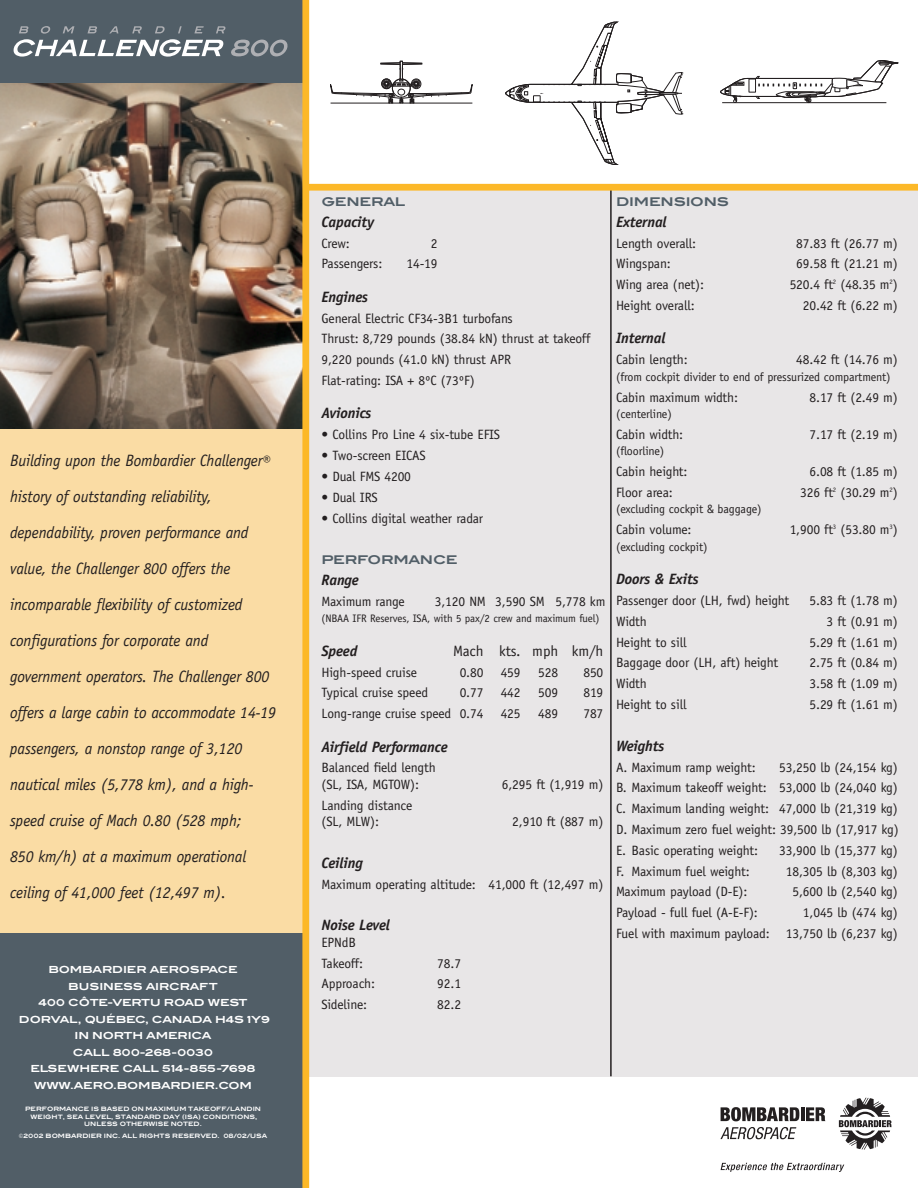
<style>
.page{position:relative;width:918px;height:1188px;background:#fff}
.page>*{position:absolute;margin:0;border:0;box-sizing:border-box;transform-origin:0 0}
.t1{font:italic 16.5px/36px "Officina Sans";letter-spacing:-.01em;color:#231f20;scale:.96 1}
.t2{font:italic 700 15px "Officina Sans";letter-spacing:-.01em;color:#231f20}
.t3{font:15px "Officina Sans";letter-spacing:-.01em;color:#231f20}
.t4{font:13.5px/20.9px "Officina Sans";letter-spacing:-.01em;color:#231f20}
.t5{font:12px "Officina Sans";letter-spacing:-.01em;color:#231f20}
.t6{font:700 12px "Blair ITC";letter-spacing:-.02em;color:#515e67}
.t7{font:10.8px "Officina Sans";letter-spacing:-.01em;color:#231f20}
.t8{font:700 9.75px/16.5px "Blair ITC";letter-spacing:-.01em;color:#fff;text-align:center}
.t9{font:700 6px/7.5px "Blair ITC";color:#fff;text-align:center;scale:.92 1}
.s1{font-size:15px}
</style>
<div class="page">
<div style="left:306px;top:185px;width:612px;height:892px;background:#e8e6e7"></div>
<div style="left:0;top:0;width:306px;height:85px;background:#515e67"></div>
<div style="left:0;top:360px;width:306px;height:581px;background:#fadca4"></div>
<img style="left:0;top:83px;width:302px;height:346px">
<div style="left:0;top:933px;width:306px;height:255px;background:#515e67"></div>
<div style="left:302px;top:0;width:7px;height:1188px;background:#fcb828"></div>
<svg style="left:721px;top:1163px;width:123px;height:9px"></svg>
<svg style="left:720px;top:1127px;width:76px;height:12px"></svg>
<svg style="left:721px;top:1107px;width:78px;height:14px"></svg>
<hr style="left:801px;top:1107px;width:3px;height:14px;background:#231f20">
<svg style="left:806px;top:1107px;width:19px;height:14px"></svg>
<svg style="left:839px;top:1098px;width:53px;height:52px"></svg>
<svg style="left:330px;top:61px;width:143px;height:43px"></svg>
<svg style="left:505px;top:21px;width:178px;height:144px"></svg>
<svg style="left:720px;top:60px;width:179px;height:43px"></svg>
<svg style="left:13px;top:26px;width:275px;height:31px"></svg>
<hr style="left:610px;top:187px;width:2px;height:889px;background:#231f20">
<div style="left:306px;top:184px;width:612px;height:7px;background:#fcb828"></div>
<p class="t1" style="left:10px;top:444px;width:278px">Building upon the Bombardier Challenger<span class="s1">® </span>history of outstanding reliability, dependability, proven performance and value, the Challenger 800 offers the incomparable flexibility of customized configurations for corporate and government operators. The Challenger 800 offers a large cabin to accommodate 14-19 passengers, a nonstop range of 3,120 nautical miles (5,778 km), and a high&shy;speed cruise of Mach 0.80 (528 mph;<br>850 km/h) at a maximum operational ceiling of 41,000 feet (12,497 m).</p>
<p class="t8" style="left:19px;top:962px;width:253px">BOMBARDIER AEROSPACE<br>BUSINESS AIRCRAFT<br>400 CÔTE-VERTU ROAD WEST<br>DORVAL, QUÉBEC, CANADA H4S 1Y9<br>IN NORTH AMERICA<br>CALL 800-268-0030<br>ELSEWHERE CALL 514-855-7698<br>WWW.AERO.BOMBARDIER.COM</p>
<p class="t9" style="left:25px;top:1105px;width:258px">PERFORMANCE IS BASED ON MAXIMUM TAKEOFF/LANDIN<br>WEIGHT, SEA LEVEL, STANDARD DAY (ISA) CONDITIONS,<br>UNLESS OTHERWISE NOTED.</p>
<p class="t9" style="left:19px;top:1132px;width:272px">©2002 BOMBARDIER INC. ALL RIGHTS RESERVED. 08/02/USA</p>
<p class="t6" style="left:322px;top:195px;width:85px">GENERAL</p>
<p class="t2" style="left:322px;top:216px;width:54px">Capacity</p>
<p class="t4" style="left:322px;top:234px;width:30px">Crew:</p>
<p class="t4" style="left:431px;top:234px;width:8px">2</p>
<p class="t4" style="left:322px;top:254px;width:62px">Passengers:</p>
<p class="t4" style="left:406px;top:254px;width:33px">14-19</p>
<p class="t2" style="left:322px;top:291px;width:48px">Engines</p>
<p class="t4" style="left:322px;top:309px;width:270px">General Electric CF34-3B1 turbofans<br>Thrust: 8,729 pounds (38.84 kN) thrust at takeoff 9,220 pounds (41.0 kN) thrust APR<br>Flat-rating: ISA + 8ºC (73ºF)</p>
<p class="t2" style="left:322px;top:408px;width:51px">Avionics</p>
<p class="t4" style="left:322px;top:425px;width:180px">• Collins Pro Line 4 six-tube EFIS</p>
<p class="t4" style="left:322px;top:446px;width:106px">• Two-screen EICAS</p>
<p class="t4" style="left:322px;top:467px;width:91px">• Dual FMS 4200</p>
<p class="t4" style="left:322px;top:488px;width:58px">• Dual IRS</p>
<p class="t4" style="left:322px;top:509px;width:163px">• Collins digital weather radar</p>
<p class="t6" style="left:322px;top:553px;width:138px">PERFORMANCE</p>
<p class="t2" style="left:322px;top:574px;width:39px">Range</p>
<p class="t4" style="left:322px;top:592px;width:85px">Maximum range</p>
<p class="t4" style="left:435px;top:592px;width:172px">3,120 NM 3,590 SM 5,778 km</p>
<p class="t7" style="left:322px;top:614px;width:280px">(NBAA IFR Reserves, ISA, with 5 pax/2 crew and maximum fuel)</p>
<p class="t2" style="left:322px;top:645px;width:37px">Speed</p>
<p class="t3" style="left:453px;top:645px;width:152px">Mach kts. mph km/h</p>
<p class="t4" style="left:322px;top:663px;width:97px">High-speed cruise</p>
<p class="t4" style="left:460px;top:663px;width:25px">0.80</p>
<p class="t4" style="left:501px;top:663px;width:21px">459</p>
<p class="t4" style="left:538px;top:663px;width:21px">528</p>
<p class="t4" style="left:583px;top:663px;width:21px">850</p>
<p class="t4" style="left:322px;top:683px;width:108px">Typical cruise speed</p>
<p class="t4" style="left:460px;top:683px;width:25px">0.77</p>
<p class="t4" style="left:501px;top:683px;width:21px">442</p>
<p class="t4" style="left:538px;top:683px;width:21px">509</p>
<p class="t4" style="left:583px;top:683px;width:21px">819</p>
<p class="t4" style="left:322px;top:704px;width:163px">Long-range cruise speed 0.74</p>
<p class="t4" style="left:501px;top:704px;width:21px">425</p>
<p class="t4" style="left:538px;top:704px;width:21px">489</p>
<p class="t4" style="left:583px;top:704px;width:21px">787</p>
<p class="t2" style="left:322px;top:741px;width:128px">Airfield Performance</p>
<p class="t4" style="left:322px;top:761px;width:116px;line-height:16.5px">Balanced field length (SL, ISA, MGTOW):</p>
<p class="t4" style="left:502px;top:775px;width:103px">6,295 ft (1,919 m)</p>
<p class="t4" style="left:322px;top:798px;width:92px;line-height:16.5px">Landing distance (SL, MLW):</p>
<p class="t4" style="left:512px;top:812px;width:93px">2,910 ft (887 m)</p>
<p class="t2" style="left:322px;top:857px;width:43px">Ceiling</p>
<p class="t4" style="left:322px;top:875px;width:283px">Maximum operating altitude: 41,000 ft (12,497 m)</p>
<p class="t2" style="left:322px;top:919px;width:70px">Noise Level</p>
<p class="t4" style="left:322px;top:933px;width:43px">EPNdB<br>Takeoff:</p>
<p class="t4" style="left:437px;top:954px;width:25px">78.7</p>
<p class="t4" style="left:322px;top:975px;width:55px">Approach:</p>
<p class="t4" style="left:437px;top:975px;width:25px">92.1</p>
<p class="t4" style="left:322px;top:995px;width:47px">Sideline:</p>
<p class="t4" style="left:437px;top:995px;width:25px">82.2</p>
<p class="t6" style="left:616px;top:195px;width:115px">DIMENSIONS</p>
<p class="t2" style="left:616px;top:216px;width:52px">External</p>
<p class="t4" style="left:616px;top:234px;width:82px">Length overall:</p>
<p class="t4" style="left:796px;top:234px;width:103px">87.83 ft (26.77 m)</p>
<p class="t4" style="left:616px;top:254px;width:56px">Wingspan:</p>
<p class="t4" style="left:796px;top:254px;width:103px">69.58 ft (21.21 m)</p>
<p class="t4" style="left:616px;top:275px;width:90px">Wing area (net):</p>
<p class="t4" style="left:790px;top:275px;width:110px">520.4 ft<sup>2</sup> (48.35 m<sup>2</sup>)</p>
<p class="t4" style="left:616px;top:296px;width:80px">Height overall:</p>
<p class="t4" style="left:803px;top:296px;width:96px">20.42 ft (6.22 m)</p>
<p class="t2" style="left:616px;top:333px;width:51px">Internal</p>
<p class="t4" style="left:616px;top:350px;width:73px">Cabin length:</p>
<p class="t4" style="left:796px;top:350px;width:103px">48.42 ft (14.76 m)</p>
<p class="t5" style="left:616px;top:372px;width:276px">(from cockpit divider to end of pressurized compartment)</p>
<p class="t4" style="left:616px;top:388px;width:124px">Cabin maximum width:</p>
<p class="t4" style="left:810px;top:388px;width:90px">8.17 ft (2.49 m)</p>
<p class="t5" style="left:616px;top:409px;width:57px">(centerline)</p>
<p class="t4" style="left:616px;top:425px;width:69px">Cabin width:</p>
<p class="t4" style="left:810px;top:425px;width:90px">7.17 ft (2.19 m)</p>
<p class="t5" style="left:616px;top:447px;width:50px">(floorline)</p>
<p class="t4" style="left:616px;top:462px;width:73px">Cabin height:</p>
<p class="t4" style="left:810px;top:462px;width:90px">6.08 ft (1.85 m)</p>
<p class="t4" style="left:616px;top:483px;width:58px">Floor area:</p>
<p class="t4" style="left:800px;top:483px;width:99px">326 ft<sup>2</sup> (30.29 m<sup>2</sup>)</p>
<p class="t5" style="left:616px;top:505px;width:147px">(excluding cockpit &amp; baggage)</p>
<p class="t4" style="left:616px;top:520px;width:77px">Cabin volume:</p>
<p class="t4" style="left:790px;top:520px;width:110px">1,900 ft<sup>3</sup> (53.80 m<sup>3</sup>)</p>
<p class="t5" style="left:616px;top:542px;width:93px">(excluding cockpit)</p>
<p class="t2" style="left:616px;top:573px;width:84px">Doors &amp; Exits</p>
<p class="t4" style="left:616px;top:591px;width:175px">Passenger door (LH, fwd) height</p>
<p class="t4" style="left:810px;top:591px;width:90px">5.83 ft (1.78 m)</p>
<p class="t4" style="left:616px;top:612px;width:32px">Width</p>
<p class="t4" style="left:827px;top:612px;width:73px">3 ft (0.91 m)</p>
<p class="t4" style="left:616px;top:633px;width:72px">Height to sill</p>
<p class="t4" style="left:810px;top:633px;width:90px">5.29 ft (1.61 m)</p>
<p class="t4" style="left:616px;top:654px;width:164px">Baggage door (LH, aft) height</p>
<p class="t4" style="left:810px;top:654px;width:90px">2.75 ft (0.84 m)</p>
<p class="t4" style="left:616px;top:674px;width:32px">Width</p>
<p class="t4" style="left:810px;top:674px;width:90px">3.58 ft (1.09 m)</p>
<p class="t4" style="left:616px;top:695px;width:72px">Height to sill</p>
<p class="t4" style="left:810px;top:695px;width:90px">5.29 ft (1.61 m)</p>
<p class="t2" style="left:616px;top:740px;width:50px">Weights</p>
<p class="t4" style="left:616px;top:758px;width:141px">A. Maximum ramp weight:</p>
<p class="t4" style="left:616px;top:758px;width:284px;text-align:justify;text-indent:163px">53,250 lb (24,154 kg)<br>B. Maximum takeoff weight: 53,000 lb (24,040 kg)<br>C. Maximum landing weight: 47,000 lb (21,319 kg)<br>D. Maximum zero fuel weight: 39,500 lb (17,917 kg)<br>E. Basic operating weight:</p>
<p class="t4" style="left:779px;top:841px;width:120px">33,900 lb (15,377 kg)</p>
<p class="t4" style="left:616px;top:862px;width:135px">F. Maximum fuel weight:</p>
<p class="t4" style="left:786px;top:862px;width:114px">18,305 lb (8,303 kg)</p>
<p class="t4" style="left:616px;top:883px;width:133px">Maximum payload (D-E):</p>
<p class="t4" style="left:792px;top:883px;width:107px">5,600 lb (2,540 kg)</p>
<p class="t4" style="left:616px;top:903px;width:143px">Payload - full fuel (A-E-F):</p>
<p class="t4" style="left:616px;top:903px;width:283px;text-align:right">1,045 lb (474 kg)<br>Fuel with maximum payload: 13,750 lb (6,237 kg)</p>
</div>
